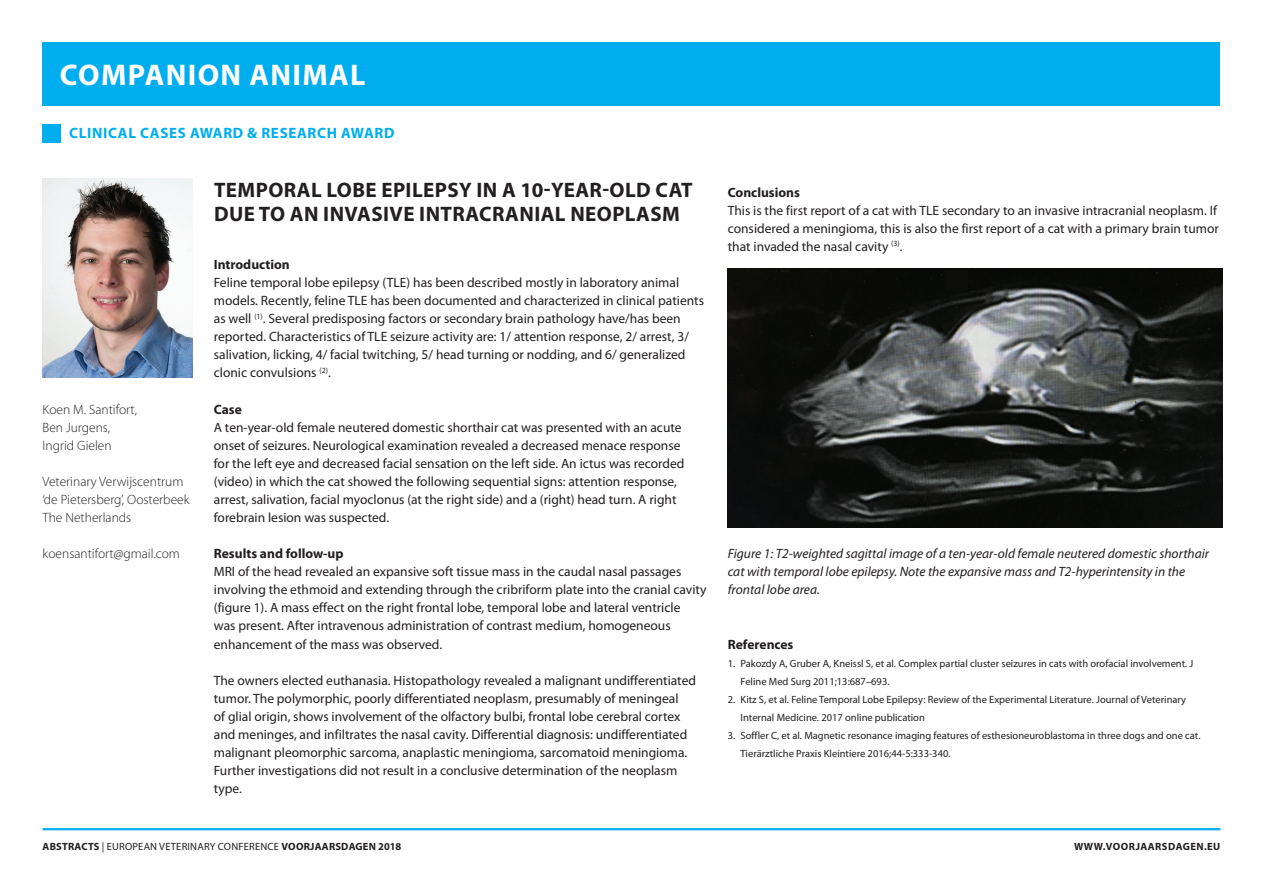
<style>
.page{position:relative;width:1263px;height:893px;background:#fff}
.page>*{position:absolute;margin:0;border:0;box-sizing:border-box;transform-origin:0 0}
.t1{font:700 30px "Myriad Pro";letter-spacing:.045em;color:#fff}
.t2{font:700 21px/24px "Myriad Pro";letter-spacing:.02em;color:#231f20}
.t3{font:700 15px "Myriad Pro";letter-spacing:.045em;color:#00aeef}
.t4{font:13.5px/18.1px "Myriad Pro";color:#231f20}
.t5{font:italic 13.5px/18.1px "Myriad Pro";color:#231f20}
.t6{font:300 13.5px/18.1px "Myriad Pro";color:#231f20}
.t7{font:700 13.5px "Myriad Pro";color:#231f20}
.t8{font:10.5px/18px "Myriad Pro";color:#231f20}
.t9{font:10.5px "Myriad Pro";letter-spacing:.02em;color:#231f20}
.t10{font:700 10.5px "Myriad Pro";letter-spacing:.045em;color:#231f20}
.s1{font-weight:700}
</style>
<div class="page">
<div style="left:43px;top:43px;width:1177px;height:63px;background:#00aeef"></div>
<hr style="left:43px;top:828px;width:1177px;height:2px;background:#00aeef">
<div style="left:43px;top:124px;width:18px;height:18px;background:#00aeef"></div>
<img style="left:728px;top:268px;width:494px;height:259px">
<img style="left:43px;top:179px;width:150px;height:198px">
<hr style="left:1262px;top:43px;width:1px;height:31px;background:#ed028c">
<h1 class="t1" style="left:60px;top:58px;width:307px">COMPANION ANIMAL</h1>
<p class="t3" style="left:69px;top:125px;width:327px">CLINICAL CASES AWARD &amp; RESEARCH AWARD</p>
<p class="t6" style="left:43px;top:400px;width:96px">Koen M. Santifort,<br>Ben Jurgens,<br>Ingrid Gielen</p>
<p class="t6" style="left:43px;top:472px;width:149px">Veterinary Verwijscentrum ‘de Pietersberg’, Oosterbeek<br>The Netherlands</p>
<p class="t6" style="left:43px;top:545px;width:139px">koensantifort@gmail.com</p>
<h2 class="t2" style="left:214px;top:178px;width:476px">TEMPORAL LOBE EPILEPSY IN A 10-YEAR-OLD CAT<br>DUE TO AN INVASIVE INTRACRANIAL NEOPLASM</h2>
<p class="t7" style="left:214px;top:257px;width:78px">INTRODUCTION</p>
<p class="t4" style="left:214px;top:274px;width:492px">Feline temporal lobe epilepsy (TLE) has been described mostly in laboratory animal models. Recently, feline TLE has been documented and characterized in clinical patients as well <sup>(1)</sup>. Several predisposing factors or secondary brain pathology have/has been reported. Characteristics of TLE seizure activity are: 1/ attention response, 2/ arrest, 3/ salivation, licking, 4/ facial twitching, 5/ head turning or nodding, and 6/ generalized clonic convulsions <sup>(2)</sup>.</p>
<p class="t7" style="left:214px;top:401px;width:30px">CASE</p>
<p class="t4" style="left:214px;top:418px;width:472px">A ten-year-old female neutered domestic shorthair cat was presented with an acute onset of seizures. Neurological examination revealed a decreased menace response for the left eye and decreased facial sensation on the left side. An ictus was recorded (video) in which the cat showed the following sequential signs: attention response, arrest, salivation, facial myoclonus (at the right side) and a (right) head turn. A right forebrain lesion was suspected.</p>
<p class="t7" style="left:214px;top:546px;width:131px">RESULTS AND FOLLOW-UP</p>
<p class="t4" style="left:214px;top:563px;width:494px">MRI of the head revealed an expansive soft tissue mass in the caudal nasal passages involving the ethmoid and extending through the cribriform plate into the cranial cavity (figure 1). A mass effect on the right frontal lobe, temporal lobe and lateral ventricle<br>was present. After intravenous administration of contrast medium, homogeneous enhancement of the mass was observed.</p>
<p class="t4" style="left:214px;top:671px;width:484px">The owners elected euthanasia. Histopathology revealed a malignant undifferentiated tumor. The polymorphic, poorly differentiated neoplasm, presumably of meningeal<br>of glial origin, shows involvement of the olfactory bulbi, frontal lobe cerebral cortex and meninges, and infiltrates the nasal cavity. Differential diagnosis: undifferentiated malignant pleomorphic sarcoma, anaplastic meningioma, sarcomatoid meningioma.<br>Further investigations did not result in a conclusive determination of the neoplasm type.</p>
<p class="t7" style="left:728px;top:185px;width:74px">CONCLUSIONS</p>
<p class="t4" style="left:728px;top:201px;width:493px">This is the first report of a cat with TLE secondary to an invasive intracranial neoplasm. If considered a meningioma, this is also the first report of a cat with a primary brain tumor that invaded the nasal cavity <sup>(3)</sup>.</p>
<p class="t5" style="left:728px;top:545px;width:483px">Figure 1: T2-weighted sagittal image of a ten-year-old female neutered domestic shorthair cat with temporal lobe epilepsy. Note the expansive mass and T2-hyperintensity in the frontal lobe area.</p>
<p class="t7" style="left:728px;top:636px;width:67px">REFERENCES</p>
<p class="t8" style="left:740px;top:654px;width:454px;text-indent:-13px">1. Pakozdy A, Gruber A, Kneissl S, et al. Complex partial cluster seizures in cats with orofacial involvement. J<br>Feline Med Surg 2011;13:687–693.</p>
<p class="t8" style="left:740px;top:690px;width:447px;text-indent:-13px">2. Kitz S, et al. Feline Temporal Lobe Epilepsy: Review of the Experimental Literature. Journal of Veterinary<br>Internal Medicine. 2017 online publication</p>
<p class="t8" style="left:740px;top:726px;width:461px;text-indent:-13px">3. Soffler C, et al. Magnetic resonance imaging features of esthesioneuroblastoma in three dogs and one cat.<br>Tierärztliche Praxis Kleintiere 2016;44-5:333-340.</p>
<p class="t9" style="left:43px;top:841px;width:360px"><span class="s1">ABSTRACTS</span> | European Veterinary Conference <span class="s1">VOORJAARSDAGEN 2018</span></p>
<p class="t10" style="left:1074px;top:841px;width:148px">WWW.VOORJAARSDAGEN.EU</p>
</div>
